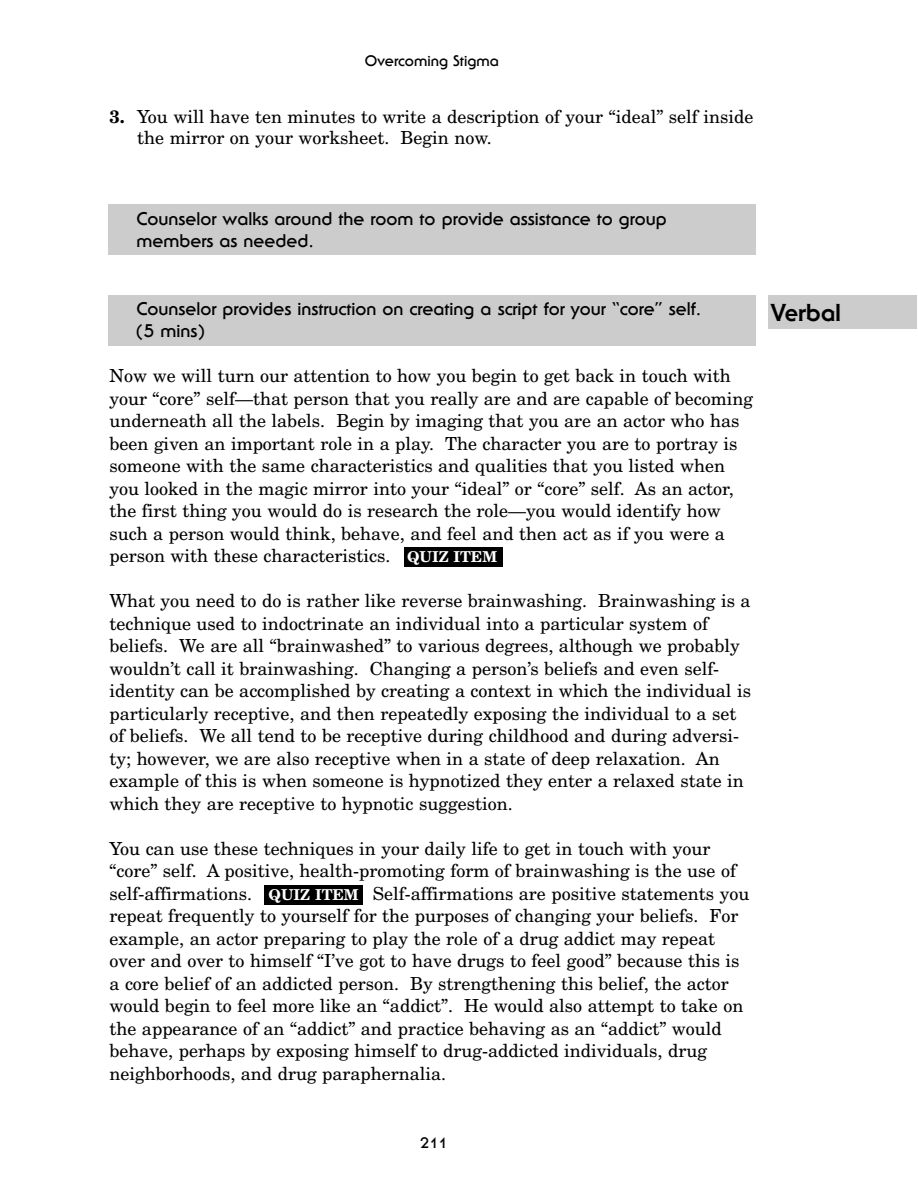
<style>
.page{position:relative;width:918px;height:1188px;background:#fff}
.page>*{position:absolute;margin:0;border:0;box-sizing:border-box;transform-origin:0 0}
.t1{font:800 24px "Serif Gothic";color:#000}
.t2{font:18px/22.5px "New Century Schlbk";color:#000}
.t3{font:700 18px/22.5px "Serif Gothic";color:#000}
.t4{font:700 15px "Serif Gothic";color:#000}
.s1{font-weight:700}
.s2{font-weight:700;font-size:15px;color:#fff}
</style>
<div class="page">
<div style="left:264px;top:886px;width:99px;height:19px;background:#000"></div>
<div style="left:405px;top:547px;width:98px;height:20px;background:#000"></div>
<div style="left:108px;top:204px;width:648px;height:51px;background:#ccc"></div>
<div style="left:108px;top:296px;width:648px;height:50px;background:#ccc"></div>
<div style="left:768px;top:296px;width:149px;height:33px;background:#ccc"></div>
<p class="t4" style="left:365px;top:55px;width:136px">Overcoming Stigma</p>
<p class="t2" style="left:137px;top:107px;width:618px;line-height:21px;text-indent:-28px"><span class="s1">3.</span> You will have ten minutes to write a description of your “ideal” self inside the mirror on your worksheet. Begin now.</p>
<p class="t3" style="left:136px;top:209px;width:532px">Counselor walks around the room to provide assistance to group members as needed.</p>
<p class="t3" style="left:136px;top:299px;width:566px">Counselor provides instruction on creating a script for your “core” self. (5 mins)</p>
<p class="t2" style="left:110px;top:366px;width:645px">Now we will turn our attention to how you begin to get back in touch with your “core” self—that person that you really are and are capable of becoming underneath all the labels. Begin by imaging that you are an actor who has been given an important role in a play. The character you are to portray is someone with the same characteristics and qualities that you listed when you looked in the magic mirror into your “ideal” or “core” self. As an actor, the first thing you would do is research the role—you would identify how such a person would think, behave, and feel and then act as if you were a person with these characteristics. <span class="s2">QUIZ ITEM</span></p>
<p class="t2" style="left:110px;top:591px;width:643px">What you need to do is rather like reverse brainwashing. Brainwashing is a technique used to indoctrinate an individual into a particular system of beliefs. We are all “brainwashed” to various degrees, although we probably wouldn’t call it brainwashing. Changing a person’s beliefs and even self&shy;identity can be accomplished by creating a context in which the individual is particularly receptive, and then repeatedly exposing the individual to a set of beliefs. We all tend to be receptive during childhood and during adversi&shy;ty; however, we are also receptive when in a state of deep relaxation. An example of this is when someone is hypnotized they enter a relaxed state in which they are receptive to hypnotic suggestion.</p>
<p class="t2" style="left:110px;top:839px;width:641px">You can use these techniques in your daily life to get in touch with your “core” self. A positive, health-promoting form of brainwashing is the use of self-affirmations. <span class="s2">QUIZ ITEM</span> Self-affirmations are positive statements you repeat frequently to yourself for the purposes of changing your beliefs. For example, an actor preparing to play the role of a drug addict may repeat over and over to himself “I’ve got to have drugs to feel good” because this is a core belief of an addicted person. By strengthening this belief, the actor would begin to feel more like an “addict”. He would also attempt to take on the appearance of an “addict” and practice behaving as an “addict” would behave, perhaps by exposing himself to drug-addicted individuals, drug neighborhoods, and drug paraphernalia.</p>
<h1 class="t1" style="left:771px;top:303px;width:71px">Verbal</h1>
<p class="t4" style="left:420px;top:1137px;width:29px">211</p>
</div>
